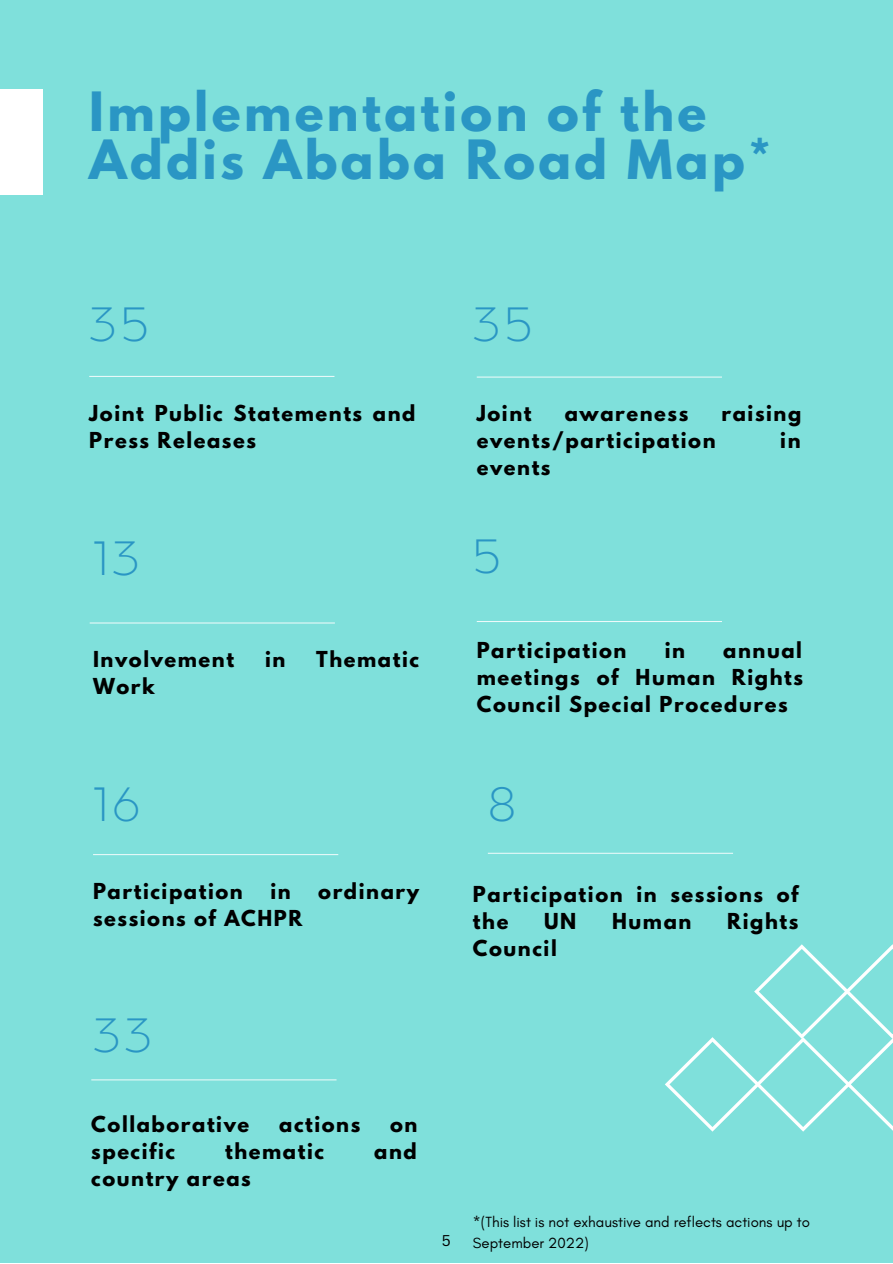
<style>
.page{position:relative;width:893px;height:1264px;background:#fff}
.page>*{position:absolute;margin:0;border:0;box-sizing:border-box;transform-origin:0 0}
.t1{font:700 48px/48.3px "League Spartan";letter-spacing:.07em;color:#2a96c4}
.t2{font:200 48px "Balgin";letter-spacing:.08em;color:#2a96c4}
.t3{font:700 19.5px/27px "League Spartan";letter-spacing:.08em;color:#000}
.t4{font:15.15px "Canva Sans";color:#000}
.t5{font:15px "Glacial Indifference";color:#000}
</style>
<div class="page">
<div style="left:0;top:0;width:892px;height:1262px;background:#7fe0db"></div>
<hr style="left:89px;top:376px;width:245px;height:1px;background:#fff">
<hr style="left:476px;top:376px;width:246px;height:1px;background:#fff">
<svg style="left:665px;top:944px;width:227px;height:187px"></svg>
<hr style="left:90px;top:622px;width:245px;height:1px;background:#fff">
<hr style="left:476px;top:621px;width:246px;height:1px;background:#fff">
<hr style="left:93px;top:854px;width:245px;height:1px;background:#fff">
<hr style="left:488px;top:852px;width:245px;height:1px;background:#fff">
<hr style="left:91px;top:1079px;width:245px;height:1px;background:#fff">
<div style="left:0;top:89px;width:43px;height:106px;background:#fff"></div>
<h1 class="t1" style="left:89px;top:93px;width:683px">Implementation of the<br>Addis Ababa Road Map*</h1>
<h1 class="t2" style="left:89px;top:305px;width:62px">35</h1>
<h1 class="t2" style="left:473px;top:305px;width:62px">35</h1>
<p class="t3" style="left:89px;top:402px;width:328px">Joint Public Statements and<br>Press Releases</p>
<p class="t3" style="left:476px;top:402px;width:56px">Joint</p>
<p class="t3" style="left:564px;top:402px;width:125px">awareness</p>
<p class="t3" style="left:721px;top:402px;width:81px">raising</p>
<p class="t3" style="left:476px;top:429px;width:240px">events/participation</p>
<p class="t3" style="left:780px;top:429px;width:22px">in</p>
<p class="t3" style="left:476px;top:456px;width:75px">events</p>
<h1 class="t2" style="left:93px;top:539px;width:48px">13</h1>
<p class="t3" style="left:93px;top:648px;width:142px">Involvement</p>
<p class="t3" style="left:265px;top:648px;width:22px">in</p>
<p class="t3" style="left:316px;top:648px;width:104px">Thematic</p>
<p class="t3" style="left:93px;top:675px;width:63px">Work</p>
<h1 class="t2" style="left:473px;top:537px;width:30px">5</h1>
<p class="t3" style="left:476px;top:639px;width:328px;text-align:justify;text-indent:246px">annual meetings of Human Rights Council Special Procedures</p>
<p class="t3" style="left:476px;top:639px;width:151px">Participation</p>
<p class="t3" style="left:664px;top:639px;width:22px">in</p>
<h1 class="t2" style="left:93px;top:784px;width:49px">16</h1>
<h1 class="t2" style="left:488px;top:784px;width:30px">8</h1>
<p class="t3" style="left:93px;top:879px;width:151px">Participation</p>
<p class="t3" style="left:270px;top:879px;width:22px">in</p>
<p class="t3" style="left:318px;top:879px;width:102px">ordinary</p>
<p class="t3" style="left:93px;top:906px;width:211px">sessions of ACHPR</p>
<p class="t3" style="left:473px;top:882px;width:327px">Participation in sessions of the</p>
<p class="t3" style="left:544px;top:909px;width:34px">UN</p>
<p class="t3" style="left:612px;top:909px;width:81px">Human</p>
<p class="t3" style="left:727px;top:909px;width:73px">Rights</p>
<p class="t3" style="left:473px;top:936px;width:85px">Council</p>
<h1 class="t2" style="left:93px;top:1016px;width:61px">33</h1>
<p class="t3" style="left:91px;top:1113px;width:159px">Collaborative</p>
<p class="t3" style="left:279px;top:1113px;width:83px">actions</p>
<p class="t3" style="left:390px;top:1113px;width:29px">on</p>
<p class="t3" style="left:91px;top:1140px;width:85px">specific</p>
<p class="t3" style="left:225px;top:1140px;width:100px">thematic</p>
<p class="t3" style="left:374px;top:1140px;width:44px">and</p>
<p class="t3" style="left:91px;top:1167px;width:161px">country areas</p>
<p class="t5" style="left:473px;top:1213px;width:338px">*(This list is not exhaustive and reflects actions up to</p>
<p class="t4" style="left:442px;top:1230px;width:10px">5</p>
<p class="t5" style="left:473px;top:1233px;width:117px">September 2022)</p>
</div>
